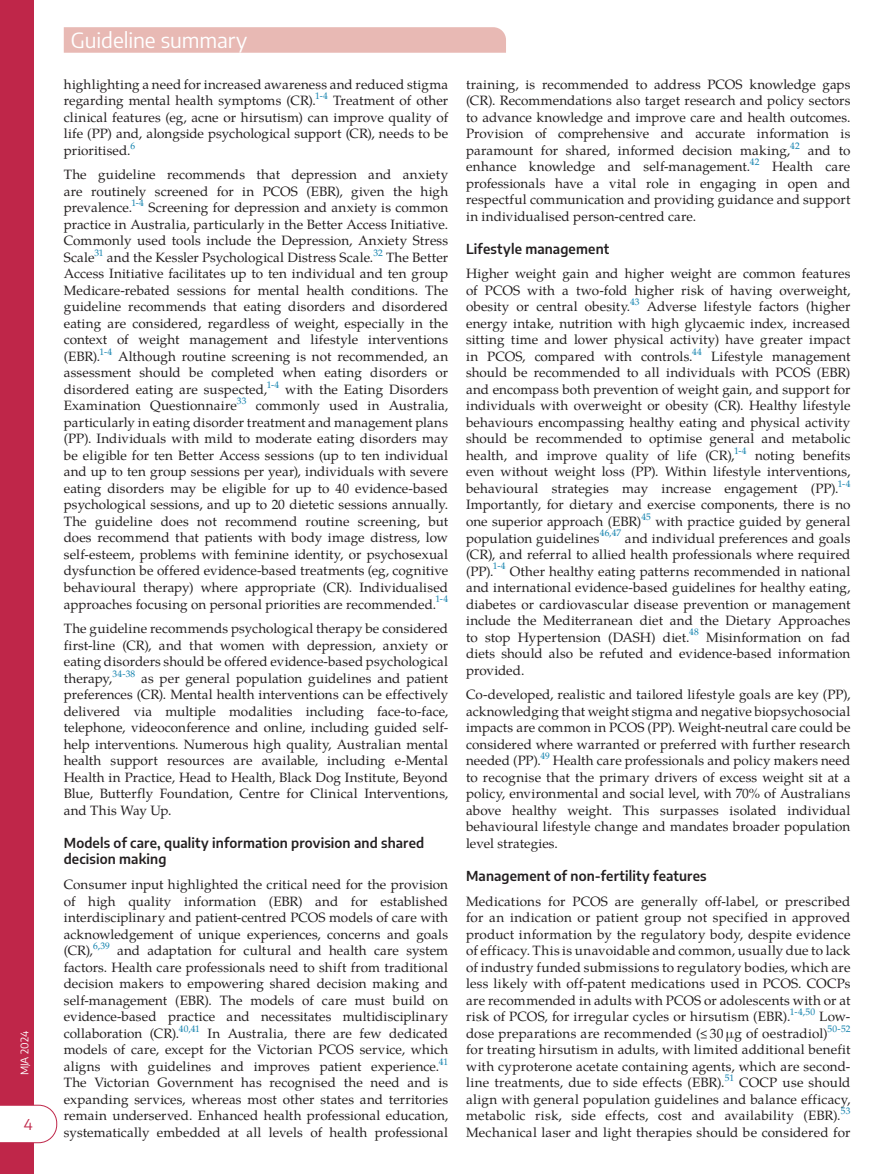
<style>
.page{position:relative;width:893px;height:1174px;background:#fff}
.page>*{position:absolute;margin:0;border:0;box-sizing:border-box;transform-origin:0 0}
.t1{font:21px "Encode Sans";letter-spacing:-.005em;color:#fff}
.t2{font:15px "Encode Sans";color:#bf2649}
.t3{font:13.5px/16.5px "Te X Gyre Pagella";letter-spacing:.005em;color:#231f20;text-align:justify}
.t4{font:600 13.5px/16.5px "Encode Sans";letter-spacing:.01em;color:#231f20}
.t5{font:10.5px "Encode Sans";letter-spacing:-.005em;color:#fff}
</style>
<div class="page">
<div style="left:0;top:0;width:34px;height:1174px;background:#bf2649"></div>
<div style="left:0;top:1105px;width:57px;height:37px;background:#fff"></div>
<svg style="left:64px;top:27px;width:442px;height:26px;background:#e8bab5"></svg>
<p class="t5" style="left:17px;top:1075px;width:46px;rotate:-90deg">MJA 2024</p>
<p class="t2" style="left:24px;top:1114px;width:10px">4</p>
<h1 class="t1" style="left:71px;top:25px;width:178px">Guideline summary</h1>
<p class="t3" style="left:64px;top:75px;width:386px">highlighting a need for increased awareness and reduced stigma regarding mental health symptoms (CR).<sup>1-4</sup> Treatment of other clinical features (eg, acne or hirsutism) can improve quality of life (PP) and, alongside psychological support (CR), needs to be prioritised.<sup>6</sup></p>
<p class="t3" style="left:64px;top:166px;width:386px">The guideline recommends that depression and anxiety are routinely screened for in PCOS (EBR), given the high prevalence.<sup>1-4</sup> Screening for depression and anxiety is common practice in Australia, particularly in the Better Access Initiative.<br>Commonly used tools include the Depression, Anxiety Stress Scale<sup>31</sup> and the Kessler Psychological Distress Scale.<sup>32</sup> The Better Access Initiative facilitates up to ten individual and ten group Medicare-rebated sessions for mental health conditions. The guideline recommends that eating disorders and disordered eating are considered, regardless of weight, especially in the context of weight management and lifestyle interventions (EBR).<sup>1-4</sup> Although routine screening is not recommended, an assessment should be completed when eating disorders or disordered eating are suspected,<sup>1-4</sup> with the Eating Disorders Examination Questionnaire<sup>33</sup> commonly used in Australia, particularly in eating disorder treatment and management plans (PP). Individuals with mild to moderate eating disorders may be eligible for ten Better Access sessions (up to ten individual and up to ten group sessions per year), individuals with severe eating disorders may be eligible for up to 40 evidence-based psychological sessions, and up to 20 dietetic sessions annually.<br>The guideline does not recommend routine screening, but does recommend that patients with body image distress, low self-esteem, problems with feminine identity, or psychosexual dysfunction be offered evidence-based treatments (eg, cognitive behavioural therapy) where appropriate (CR). Individualised approaches focusing on personal priorities are recommended.<sup>1-4</sup></p>
<p class="t3" style="left:64px;top:619px;width:386px">The guideline recommends psychological therapy be considered first-line (CR), and that women with depression, anxiety or eating disorders should be offered evidence-based psychological therapy,<sup>34-38</sup> as per general population guidelines and patient preferences (CR). Mental health interventions can be effectively delivered via multiple modalities including face-to-face, telephone, videoconference and online, including guided self&shy;help interventions. Numerous high quality, Australian mental health support resources are available, including e-Mental Health in Practice, Head to Health, Black Dog Institute, Beyond Blue, Butterfly Foundation, Centre for Clinical Interventions, and This Way Up.</p>
<p class="t4" style="left:64px;top:833px;width:362px">Models of care, quality information provision and shared decision making</p>
<p class="t3" style="left:64px;top:875px;width:386px">Consumer input highlighted the critical need for the provision of high quality information (EBR) and for established interdisciplinary and patient-centred PCOS models of care with acknowledgement of unique experiences, concerns and goals (CR),<sup>6,39</sup></p>
<p class="t3" style="left:64px;top:941px;width:386px;text-indent:53px">and adaptation for cultural and health care system factors. Health care professionals need to shift from traditional decision makers to empowering shared decision making and self-management (EBR). The models of care must build on evidence-based practice and necessitates multidisciplinary collaboration (CR).<sup>40,41</sup> In Australia, there are few dedicated models of care, except for the Victorian PCOS service, which aligns with guidelines and improves patient experience.<sup>41<br></sup>The Victorian Government has recognised the need and is expanding services, whereas most other states and territories remain underserved. Enhanced health professional education, systematically embedded at all levels of health professional</p>
<p class="t3" style="left:466px;top:75px;width:386px">training, is recommended to address PCOS knowledge gaps (CR). Recommendations also target research and policy sectors to advance knowledge and improve care and health outcomes.<br>Provision of comprehensive and accurate information is paramount for shared, informed decision making,<sup>42</sup> and to enhance knowledge and self-management.<sup>42</sup> Health care professionals have a vital role in engaging in open and respectful communication and providing guidance and support in individualised person-centred care.</p>
<p class="t4" style="left:466px;top:240px;width:145px">Lifestyle management</p>
<p class="t3" style="left:466px;top:265px;width:386px">Higher weight gain and higher weight are common features of PCOS with a two-fold higher risk of having overweight, obesity or central obesity.<sup>43</sup> Adverse lifestyle factors (higher energy intake, nutrition with high glycaemic index, increased sitting time and lower physical activity) have greater impact in PCOS, compared with controls.<sup>44</sup> Lifestyle management should be recommended to all individuals with PCOS (EBR) and encompass both prevention of weight gain, and support for individuals with overweight or obesity (CR). Healthy lifestyle behaviours encompassing healthy eating and physical activity should be recommended to optimise general and metabolic health, and improve quality of life (CR),<sup>1-4</sup></p>
<p class="t3" style="left:466px;top:446px;width:386px;text-indent:289px">noting benefits even without weight loss (PP). Within lifestyle interventions, behavioural strategies may increase engagement (PP).<sup>1-4<br></sup>Importantly, for dietary and exercise components, there is no one superior approach (EBR)<sup>45</sup> with practice guided by general population guidelines<sup>46,47</sup> and individual preferences and goals (CR), and referral to allied health professionals where required (PP).<sup>1-4</sup> Other healthy eating patterns recommended in national and international evidence-based guidelines for healthy eating, diabetes or cardiovascular disease prevention or management include the Mediterranean diet and the Dietary Approaches to stop Hypertension (DASH) diet.<sup>48</sup></p>
<p class="t3" style="left:466px;top:628px;width:386px;text-indent:240px">Misinformation on fad diets should also be refuted and evidence-based information provided.</p>
<p class="t3" style="left:466px;top:685px;width:386px">Co-developed, realistic and tailored lifestyle goals are key (PP), acknowledging that weight stigma and negative biopsychosocial impacts are common in PCOS (PP). Weight-neutral care could be considered where warranted or preferred with further research needed (PP).<sup>49</sup> Health care professionals and policy makers need to recognise that the primary drivers of excess weight sit at a policy, environmental and social level, with 70% of Australians above healthy weight. This surpasses isolated individual behavioural lifestyle change and mandates broader population level strategies.</p>
<p class="t4" style="left:466px;top:867px;width:242px">Management of non-fertility features</p>
<p class="t3" style="left:466px;top:892px;width:386px">Medications for PCOS are generally off-label, or prescribed for an indication or patient group not specified in approved product information by the regulatory body, despite evidence of efficacy. This is unavoidable and common, usually due to lack of industry funded submissions to regulatory bodies, which are less likely with off-patent medications used in PCOS. COCPs are recommended in adults with PCOS or adolescents with or at risk of PCOS, for irregular cycles or hirsutism (EBR).<sup>1-4,50</sup> Low&shy;dose preparations are recommended (≤30μg of oestradiol)<sup>50-52 </sup>for treating hirsutism in adults, with limited additional benefit with cyproterone acetate containing agents, which are second&shy;line treatments, due to side effects (EBR).<sup>51</sup> COCP use should align with general population guidelines and balance efficacy, metabolic risk, side effects, cost and availability (EBR).<sup>53<br></sup>Mechanical laser and light therapies should be considered for</p>
</div>
